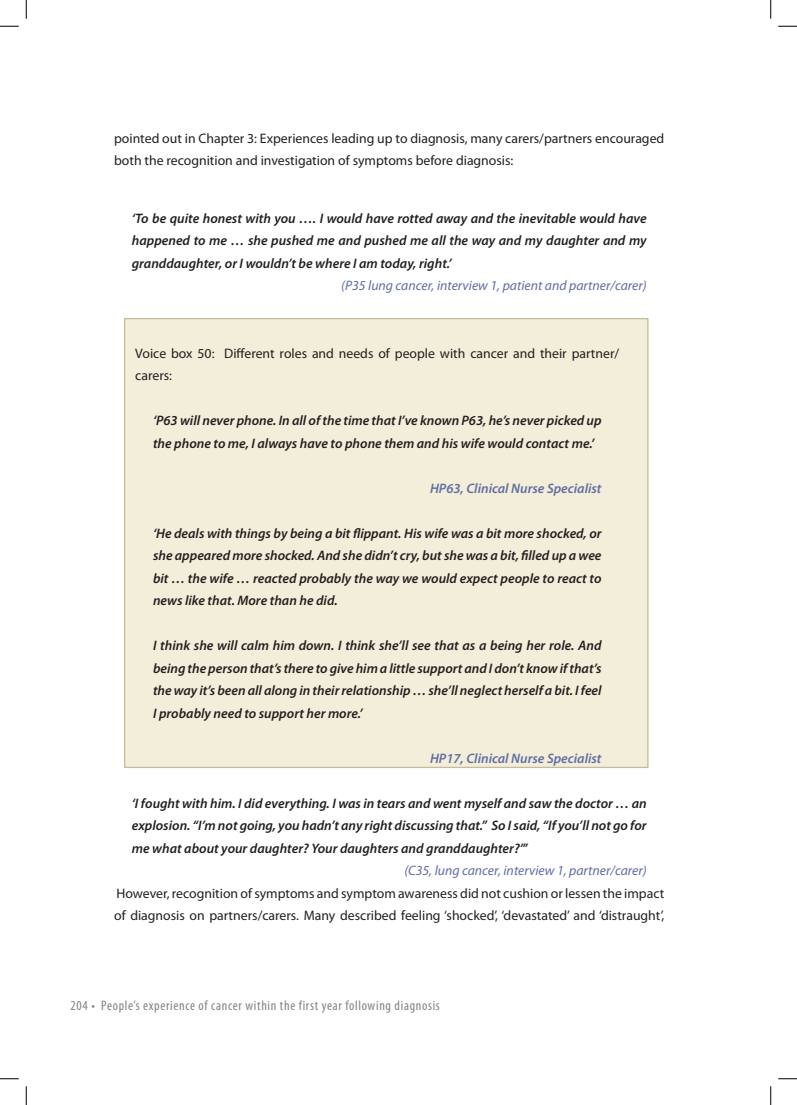
<style>
.page{position:relative;width:797px;height:1105px;background:#fff}
.page>*{position:absolute;margin:0;border:0;box-sizing:border-box;transform-origin:0 0}
.t1{font:italic 600 13.75px/22.5px "Myriad Pro";color:#231f20;text-align:justify}
.t2{font:13.75px/22.5px "Myriad Pro";color:#231f20}
.t3{font:italic 13.75px "Myriad Pro";color:#616da3}
.t4{font:condensed 13.75px "Myriad Pro";letter-spacing:.05em;color:#808285}
.t5{font:italic 600 13.75px "Myriad Pro";color:#616da3}
</style>
<div class="page">
<div style="left:125px;top:319px;width:523px;height:448px;background:#f3eed9"></div>
<svg style="left:0;top:25px;width:19px;height:2px"></svg>
<svg style="left:778px;top:25px;width:19px;height:2px"></svg>
<svg style="left:0;top:1078px;width:19px;height:1px"></svg>
<svg style="left:778px;top:1078px;width:19px;height:1px"></svg>
<svg style="left:25px;top:0;width:2px;height:19px"></svg>
<svg style="left:25px;top:1086px;width:2px;height:19px"></svg>
<svg style="left:770px;top:0;width:1px;height:19px"></svg>
<svg style="left:770px;top:1086px;width:1px;height:19px"></svg>
<p class="t2" style="left:114px;top:127px;width:551px">pointed out in Chapter 3: Experiences leading up to diagnosis, many carers/partners encouraged both the recognition and investigation of symptoms before diagnosis:</p>
<p class="t1" style="left:132px;top:207px;width:516px">‘To be quite honest with you …. I would have rotted away and the inevitable would have happened to me … she pushed me and pushed me all the way and my daughter and my granddaughter, or I wouldn’t be where I am today, right.’</p>
<p class="t3" style="left:341px;top:278px;width:307px">(P35 lung cancer, interview 1, patient and partner/carer)</p>
<p class="t2" style="left:135px;top:342px;width:485px">Voice box 50: Different roles and needs of people with cancer and their partner/ carers:</p>
<p class="t1" style="left:153px;top:409px;width:450px">‘P63 will never phone. In all of the time that I’ve known P63, he’s never picked up the phone to me, I always have to phone them and his wife would contact me.’</p>
<p class="t5" style="left:430px;top:480px;width:173px">HP63, Clinical Nurse Specialist</p>
<p class="t1" style="left:153px;top:522px;width:450px">‘He deals with things by being a bit flippant. His wife was a bit more shocked, or she appeared more shocked. And she didn’t cry, but she was a bit, filled up a wee bit … the wife … reacted probably the way we would expect people to react to news like that. More than he did.</p>
<p class="t1" style="left:153px;top:634px;width:450px">I think she will calm him down. I think she’ll see that as a being her role. And being the person that’s there to give him a little support and I don’t know if that’s the way it’s been all along in their relationship … she’ll neglect herself a bit. I feel I probably need to support her more.’</p>
<p class="t5" style="left:430px;top:750px;width:173px">HP17, Clinical Nurse Specialist</p>
<p class="t1" style="left:132px;top:792px;width:516px">‘I fought with him. I did everything. I was in tears and went myself and saw the doctor … an explosion. “I’m not going, you hadn’t any right discussing that.” So I said, “If you’ll not go for me what about your daughter? Your daughters and granddaughter?”’</p>
<p class="t3" style="left:404px;top:863px;width:244px">(C35, lung cancer, interview 1, partner/carer)</p>
<p class="t2" style="left:114px;top:882px;width:551px">However, recognition of symptoms and symptom awareness did not cushion or lessen the impact of diagnosis on partners/carers. Many described feeling ‘shocked’, ‘devastated’ and ‘distraught’,</p>
<p class="t4" style="left:71px;top:998px;width:371px">204 • People’s experience of cancer within the first year following diagnosis</p>
</div>
